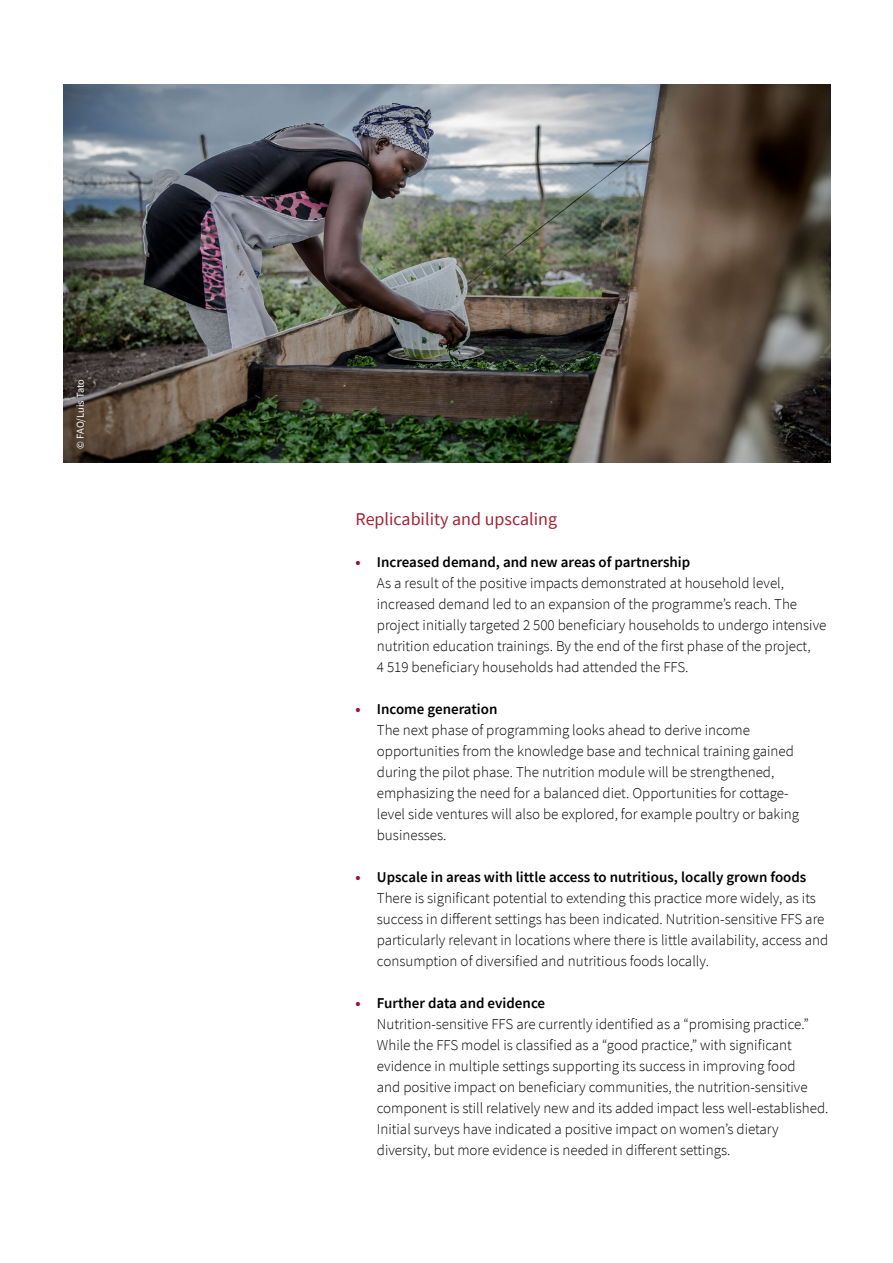
<style>
.page{position:relative;width:893px;height:1263px;background:#fff}
.page>*{position:absolute;margin:0;border:0;box-sizing:border-box;transform-origin:0 0}
.t1{font:18px "Source Sans Pro";color:#a12236}
.t2{font:300 15px/21px "Source Sans Pro";color:#000}
.t3{font:10.5px "Source Sans Pro";letter-spacing:-.01em;color:#fff}
.s1{font-weight:700;color:#a30c33}
.s2{font-weight:600}
</style>
<div class="page">
<img style="left:63px;top:84px;width:767px;height:378px">
<p class="t3" style="left:74px;top:449px;width:71px;rotate:-90deg">© FAO/Luis Tato</p>
<p class="t1" style="left:356px;top:508px;width:203px">Replicability and upscaling</p>
<p class="t2" style="left:377px;top:552px;width:451px;text-indent:-21px"><span class="s1">•</span> <span class="s2">Increased demand, and new areas of partnership<br></span>As a result of the positive impacts demonstrated at household level, increased demand led to an expansion of the programme’s reach. The project initially targeted 2 500 beneficiary households to undergo intensive nutrition education trainings. By the end of the first phase of the project,<br>4 519 beneficiary households had attended the FFS.</p>
<p class="t2" style="left:377px;top:699px;width:424px;text-indent:-21px"><span class="s1">•</span> <span class="s2">Income generation<br></span>The next phase of programming looks ahead to derive income opportunities from the knowledge base and technical training gained during the pilot phase. The nutrition module will be strengthened, emphasizing the need for a balanced diet. Opportunities for cottage&shy;level side ventures will also be explored, for example poultry or baking businesses.</p>
<p class="t2" style="left:377px;top:867px;width:453px;text-indent:-21px"><span class="s1">•</span> <span class="s2">Upscale in areas with little access to nutritious, locally grown foods </span>There is significant potential to extending this practice more widely, as its success in different settings has been indicated. Nutrition-sensitive FFS are particularly relevant in locations where there is little availability, access and consumption of diversified and nutritious foods locally.</p>
<p class="t2" style="left:377px;top:993px;width:453px;text-indent:-21px"><span class="s1">•</span> <span class="s2">Further data and evidence<br></span>Nutrition-sensitive FFS are currently identified as a “promising practice.” While the FFS model is classified as a “good practice,” with significant evidence in multiple settings supporting its success in improving food<br>and positive impact on beneficiary communities, the nutrition-sensitive component is still relatively new and its added impact less well-established.<br>Initial surveys have indicated a positive impact on women’s dietary diversity, but more evidence is needed in different settings.</p>
</div>
